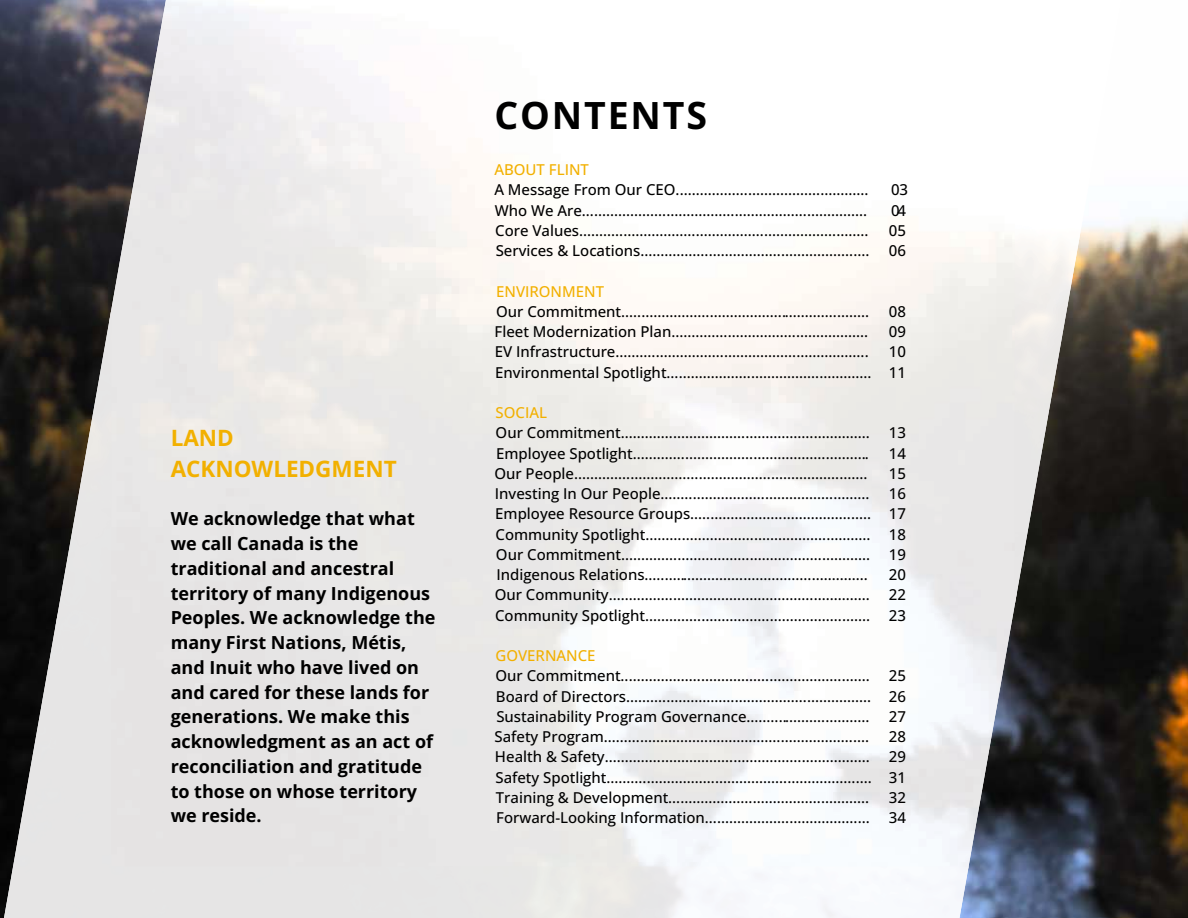
<style>
.page{position:relative;width:1188px;height:918px;background:#fff}
.page>*{position:absolute;margin:0;border:0;box-sizing:border-box;transform-origin:0 0}
.t1{font:700 37.5px "Open Sans";letter-spacing:.05em;color:#000}
.t2{font:700 22.5px/31.5px "Open Sans";color:#f2b000}
.t3{font:700 18px/24.8px "Open Sans";color:#000}
.t4{font:500 15px/20.2px "Open Sans";color:#000}
.t5{font:500 15px "Open Sans";color:#f2b000}
</style>
<div class="page">
<img style="left:0;top:0;width:1188px;height:918px">
<img style="left:109px;top:0;width:908px;height:868px">
<img style="left:1015px;top:0;width:106px;height:306px">
<img style="left:56px;top:310px;width:55px;height:608px">
<img style="left:1015px;top:304px;width:53px;height:301px">
<img style="left:4px;top:613px;width:54px;height:305px">
<img style="left:109px;top:866px;width:860px;height:52px">
<h2 class="t2" style="left:171px;top:421px;width:227px">LAND<br>ACKNOWLEDGMENT</h2>
<p class="t3" style="left:171px;top:506px;width:266px">We acknowledge that what we call Canada is the traditional and ancestral territory of many Indigenous<br>Peoples. We acknowledge the many First Nations, Métis, and Inuit who have lived on and cared for these lands for generations. We make this acknowledgment as an act of reconciliation and gratitude to those on whose territory we reside.</p>
<h1 class="t1" style="left:494px;top:89px;width:214px">CONTENTS</h1>
<p class="t5" style="left:494px;top:159px;width:96px">ABOUT FLINT</p>
<p class="t4" style="left:494px;top:179px;width:377px">A Message From Our CEO................................................<br>Who We Are.......................................................................<br>Core Values........................................................................<br>Services &amp; Locations.........................................................</p>
<p class="t5" style="left:496px;top:281px;width:109px">ENVIRONMENT</p>
<p class="t4" style="left:495px;top:301px;width:379px">Our Commitment..............................................................<br>Fleet Modernization Plan.................................................<br>EV Infrastructure...............................................................<br>Environmental Spotlight...................................................</p>
<p class="t5" style="left:496px;top:402px;width:53px">SOCIAL</p>
<p class="t4" style="left:494px;top:422px;width:378px">Our Commitment..............................................................<br>Employee Spotlight...........................................................<br>Our People.........................................................................<br>Investing In Our People....................................................<br>Employee Resource Groups.............................................<br>Community Spotlight........................................................<br>Our Commitment..............................................................<br>Indigenous Relations........................................................<br>Our Community.................................................................<br>Community Spotlight........................................................</p>
<p class="t5" style="left:496px;top:645px;width:101px">GOVERNANCE</p>
<p class="t4" style="left:495px;top:665px;width:379px">Our Commitment..............................................................<br>Board of Directors.............................................................<br>Sustainability Program Governance...............................<br>Safety Program..................................................................<br>Health &amp; Safety..................................................................<br>Safety Spotlight..................................................................<br>Training &amp; Development..................................................<br>Forward-Looking Information.........................................</p>
<p class="t4" style="left:889px;top:179px;width:21px">03<br>04<br>05<br>06</p>
<p class="t4" style="left:889px;top:301px;width:19px;text-align:justify">08<br>09<br>10<br>11</p>
<p class="t4" style="left:889px;top:422px;width:19px;text-align:justify">13<br>14<br>15<br>16<br>17<br>18<br>19<br>20<br>22<br>23</p>
<p class="t4" style="left:889px;top:665px;width:19px;text-align:justify">25<br>26<br>27<br>28<br>29<br>31<br>32<br>34</p>
</div>
